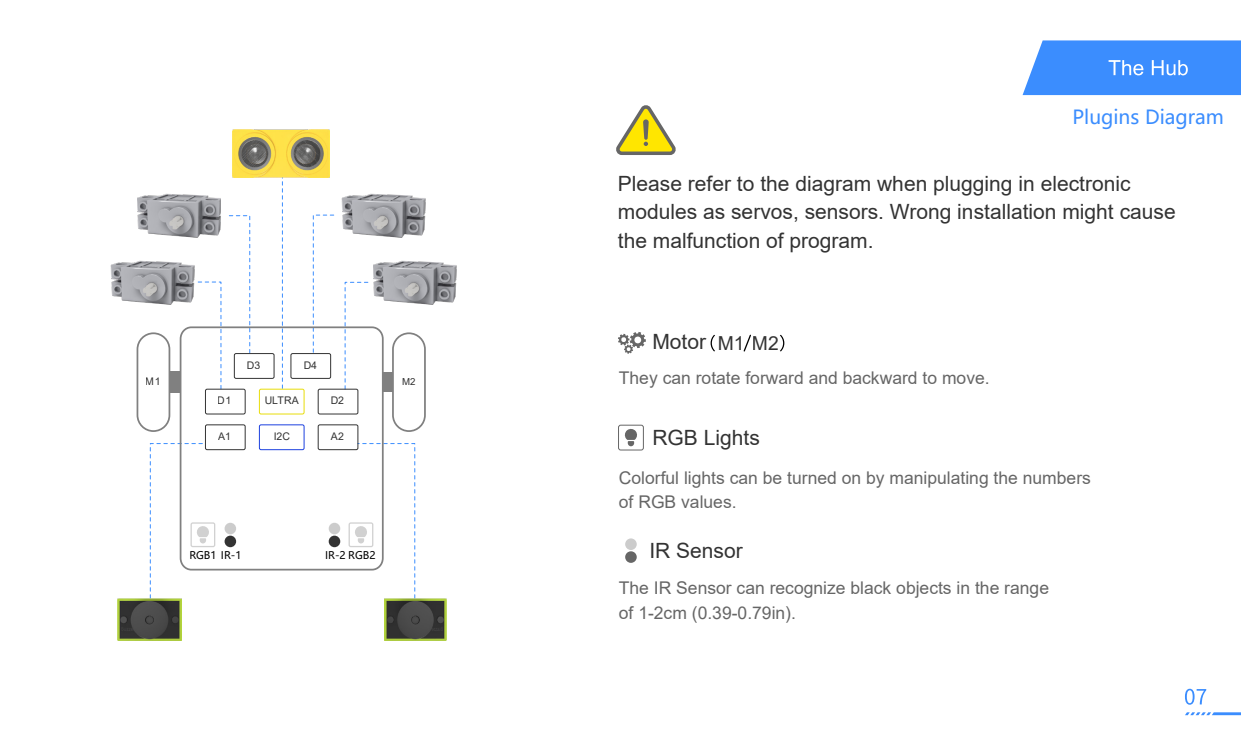
<style>
.page{position:relative;width:1241px;height:745px;background:#fff}
.page>*{position:absolute;margin:0;border:0;box-sizing:border-box;transform-origin:0 0}
.t1{font:21px/28.7px "Arial";color:#333}
.t2{font:19.25px "Microsoft Ya Hei";color:#3b8dfe}
.t3{font:19.25px "Arial";color:#333}
.t4{font:17.5px/24.5px "Arial";color:#666}
.t5{font:10.5px "Arial";letter-spacing:.02em;color:#333}
.t6{font:10.5px "Microsoft Ya Hei";color:#000}
.t7{font:9.62px "Arial";color:#333}
</style>
<div class="page">
<svg style="left:282px;top:177px;width:1px;height:211px"></svg>
<svg style="left:312px;top:214px;width:23px;height:139px"></svg>
<svg style="left:344px;top:281px;width:25px;height:109px"></svg>
<svg style="left:197px;top:215px;width:53px;height:174px"></svg>
<img style="left:232px;top:129px;width:98px;height:48px">
<img style="left:118px;top:598px;width:64px;height:41px">
<img style="left:384px;top:597px;width:62px;height:42px">
<div style="left:382px;top:372px;width:11px;height:20px;background:#808080"></div>
<div style="left:180px;top:326px;width:203px;height:244px;border:2px solid #808080;border-radius:11px"></div>
<div style="left:392px;top:332px;width:34px;height:99px;border:2px solid #808080;border-radius:16px"></div>
<div style="left:136px;top:332px;width:34px;height:99px;border:2px solid #808080;border-radius:16px"></div>
<div style="left:169px;top:371px;width:11px;height:22px;background:#808080"></div>
<div style="left:318px;top:424px;width:40px;height:26px;border:1px solid #333;border-radius:2px"></div>
<div style="left:318px;top:388px;width:40px;height:26px;border:1px solid #333;border-radius:2px"></div>
<div style="left:290px;top:353px;width:41px;height:25px;border:1px solid #333;border-radius:2px"></div>
<div style="left:234px;top:353px;width:40px;height:25px;border:1px solid #333;border-radius:2px"></div>
<div style="left:205px;top:388px;width:40px;height:26px;border:1px solid #333;border-radius:2px"></div>
<div style="left:205px;top:424px;width:40px;height:26px;border:1px solid #333;border-radius:2px"></div>
<div style="left:259px;top:424px;width:45px;height:26px;border:1px solid #1d41df;border-radius:2px"></div>
<div style="left:259px;top:388px;width:45px;height:26px;border:1px solid #e8dd0b;border-radius:2px"></div>
<svg style="left:348px;top:442px;width:67px;height:156px"></svg>
<svg style="left:149px;top:442px;width:66px;height:156px"></svg>
<div style="left:328px;top:522px;width:12px;height:12px;background:#ccc;border-radius:50%"></div>
<div style="left:328px;top:535px;width:12px;height:12px;background:#333;border-radius:50%"></div>
<div style="left:224px;top:522px;width:12px;height:12px;background:#ccc;border-radius:50%"></div>
<div style="left:224px;top:535px;width:12px;height:12px;background:#333;border-radius:50%"></div>
<img style="left:342px;top:193px;width:83px;height:45px">
<img style="left:137px;top:193px;width:84px;height:48px">
<img style="left:373px;top:260px;width:84px;height:45px">
<img style="left:111px;top:260px;width:83px;height:45px">
<svg style="left:624px;top:429px;width:13px;height:17px"></svg>
<div style="left:618px;top:424px;width:25px;height:26px;border:1px solid #666;border-radius:2px"></div>
<div style="left:625px;top:538px;width:11px;height:11px;background:#ccc;border-radius:50%"></div>
<div style="left:625px;top:551px;width:11px;height:11px;background:#666;border-radius:50%"></div>
<svg style="left:1185px;top:688px;width:20px;height:16px"></svg>
<svg style="left:1186px;top:712px;width:54px;height:2px"></svg>
<svg style="left:710px;top:334px;width:5px;height:17px"></svg>
<svg style="left:780px;top:334px;width:4px;height:17px"></svg>
<svg style="left:743px;top:334px;width:8px;height:18px"></svg>
<svg style="left:616px;top:105px;width:60px;height:50px"></svg>
<svg style="left:618px;top:332px;width:27px;height:21px"></svg>
<svg style="left:1022px;top:40px;width:218px;height:55px;background:#4c96fe"></svg>
<p class="t5" style="left:246px;top:357px;width:15px">D3</p>
<p class="t5" style="left:303px;top:357px;width:15px">D4</p>
<p class="t5" style="left:146px;top:374px;width:16px">M1</p>
<p class="t7" style="left:402px;top:374px;width:15px">M2</p>
<p class="t5" style="left:218px;top:393px;width:15px">D1</p>
<p class="t5" style="left:218px;top:429px;width:15px">A1</p>
<p class="t5" style="left:273px;top:429px;width:18px">I2C</p>
<p class="t5" style="left:264px;top:393px;width:36px">ULTRA</p>
<p class="t5" style="left:330px;top:393px;width:15px">D2</p>
<p class="t5" style="left:331px;top:429px;width:15px">A2</p>
<p class="t6" style="left:189px;top:547px;width:54px">RGB1 IR-1</p>
<p class="t6" style="left:325px;top:547px;width:52px">IR-2 RGB2</p>
<p class="t2" style="left:1072px;top:104px;width:153px">Plugins Diagram</p>
<p class="t1" style="left:617px;top:168px;width:559px">Please refer to the diagram when plugging in electronic modules as servos, sensors. Wrong installation might cause the malfunction of program.</p>
<p class="t1" style="left:652px;top:327px;width:55px">Motor</p>
<p class="t3" style="left:717px;top:329px;width:63px">M1 M2</p>
<p class="t4" style="left:618px;top:365px;width:372px">They can rotate forward and backward to move.</p>
<p class="t1" style="left:652px;top:422px;width:109px">RGB Lights</p>
<p class="t4" style="left:618px;top:465px;width:473px">Colorful lights can be turned on by manipulating the numbers of RGB values.</p>
<p class="t1" style="left:649px;top:535px;width:95px">IR Sensor</p>
<p class="t4" style="left:618px;top:575px;width:431px">The IR Sensor can recognize black objects in the range of 1-2cm (0.39-0.79in).</p>
</div>
